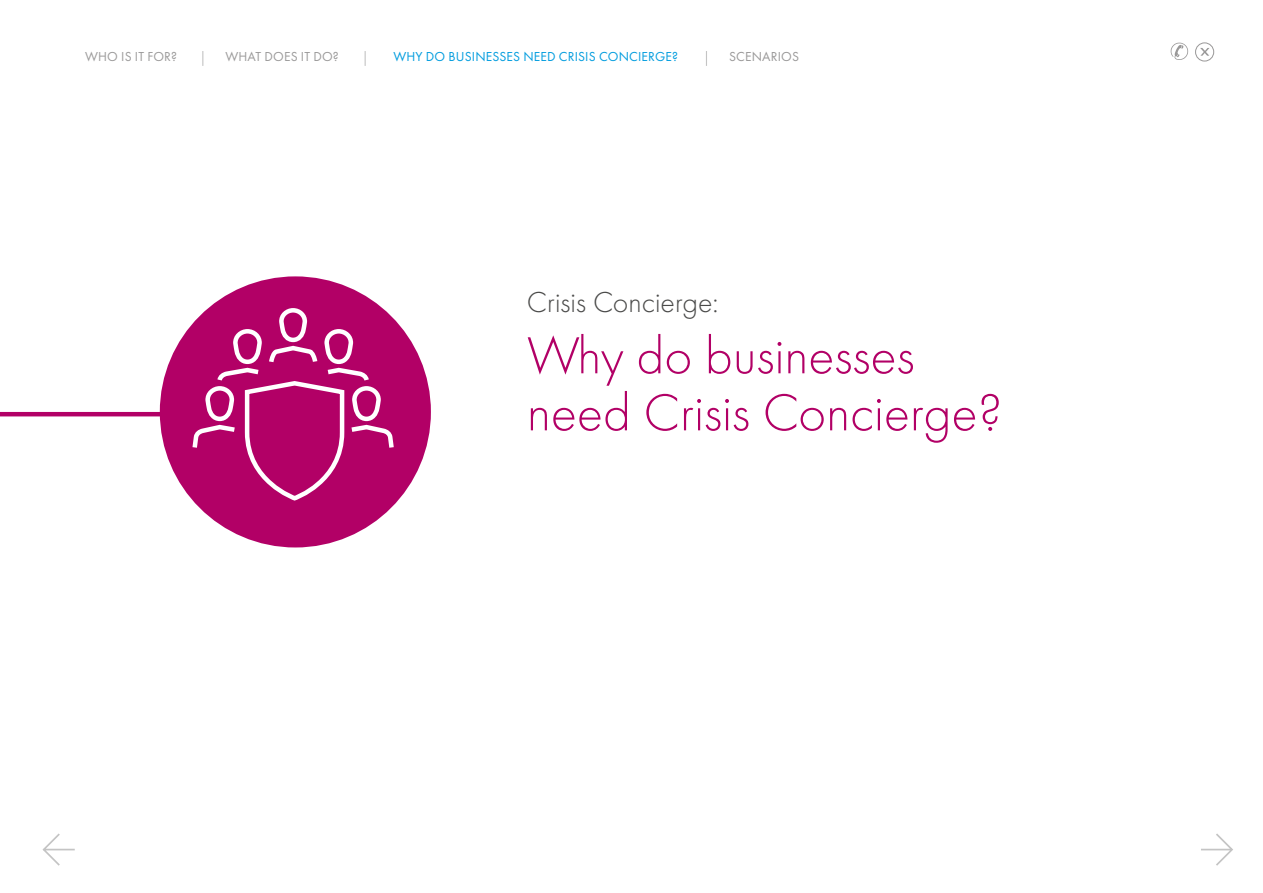
<style>
.page{position:relative;width:1263px;height:893px;background:#fff}
.page>*{position:absolute;margin:0;border:0;box-sizing:border-box;transform-origin:0 0}
.t1{font:300 54px/57px "Futura PT";color:#b20066}
.t2{font:300 30px "Futura PT";color:#4a4a49}
.t3{font:13.5px "Futura PT";letter-spacing:.01em;color:#009cde}
.t4{font:13.5px "Futura PT";letter-spacing:.01em;color:#9b9a9a}
.t5{font:13.5px "Futura PT";letter-spacing:.01em;color:#999898}
</style>
<div class="page">
<svg style="left:1201px;top:833px;width:32px;height:33px"></svg>
<svg style="left:42px;top:833px;width:33px;height:33px"></svg>
<svg style="left:1171px;top:43px;width:17px;height:17px"></svg>
<div style="left:1195px;top:43px;width:19px;height:18px;border:1px solid #999898;border-radius:50%"></div>
<svg style="left:1200px;top:48px;width:9px;height:8px"></svg>
<div style="left:160px;top:276px;width:271px;height:271px;background:#b20066;border-radius:50%"></div>
<svg style="left:190px;top:303px;width:207px;height:200px"></svg>
<hr style="left:0;top:412px;width:170px;height:4px;background:#b20066">
<svg style="left:202px;top:51px;width:1px;height:15px"></svg>
<svg style="left:365px;top:51px;width:1px;height:15px"></svg>
<svg style="left:706px;top:51px;width:1px;height:15px"></svg>
<p class="t4" style="left:85px;top:49px;width:93px">WHO IS IT FOR?</p>
<p class="t4" style="left:225px;top:49px;width:115px">WHAT DOES IT DO?</p>
<p class="t3" style="left:393px;top:49px;width:286px">WHY DO BUSINESSES NEED CRISIS CONCIERGE?</p>
<p class="t5" style="left:729px;top:49px;width:71px">SCENARIOS</p>
<p class="t2" style="left:527px;top:285px;width:193px">Crisis Concierge:</p>
<p class="t1" style="left:527px;top:327px;width:477px">Why do businesses need Crisis Concierge?</p>
</div>
